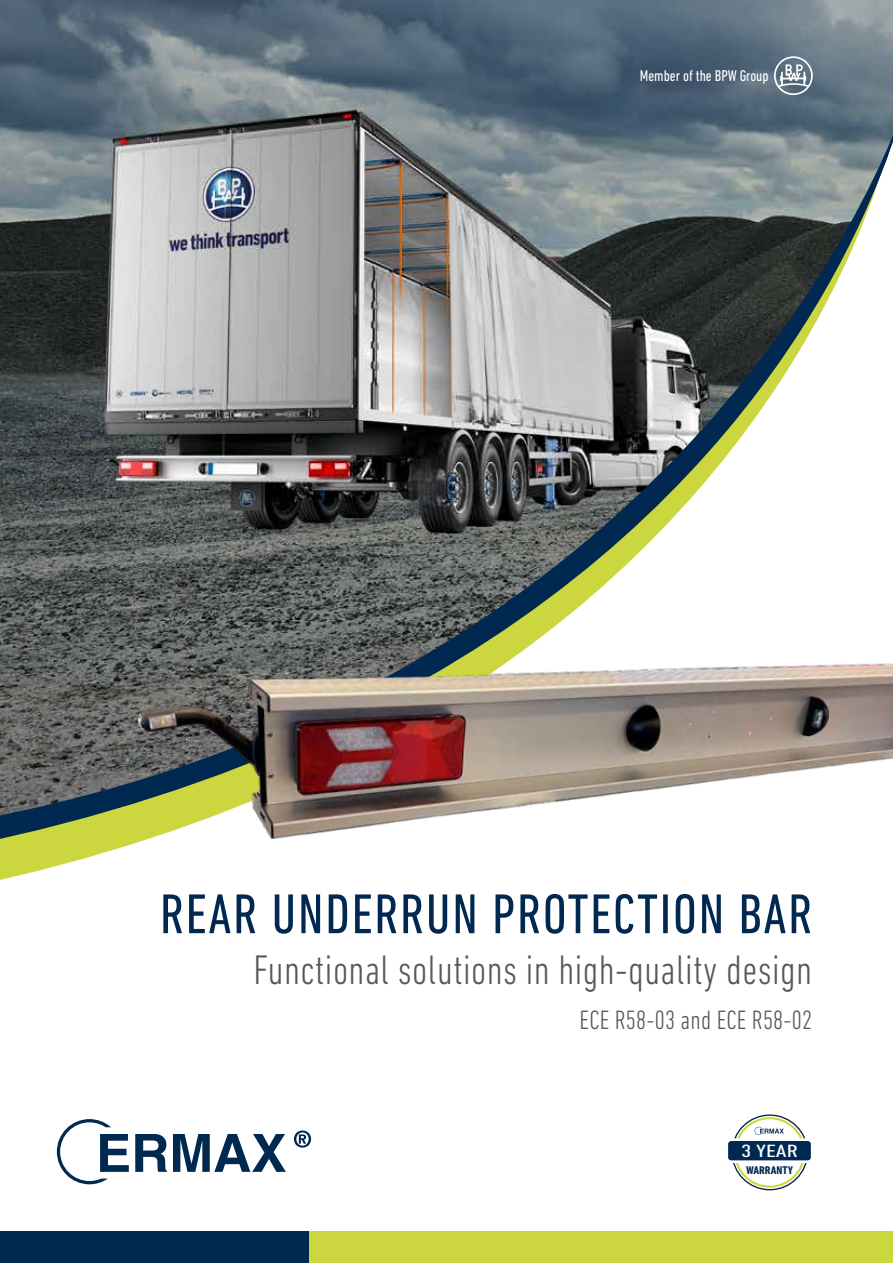
<style>
.page{position:relative;width:893px;height:1263px;background:#fff}
.page>*{position:absolute;margin:0;border:0;box-sizing:border-box;transform-origin:0 0}
.t1{font:condensed 57px "DIN Next LT Pro";letter-spacing:.03em;color:#002851}
.t2{font:300 condensed 42px "DIN Next LT Pro";letter-spacing:.01em;color:#575756}
.t3{font:300 condensed 27px "DIN Next LT Pro";letter-spacing:.01em;color:#575756}
.t4{font:condensed 18.15px "DIN Next LT Pro";color:#fff;scale:1.47 1}
.t5{font:condensed 15.9px "DIN Next LT Pro";color:#fff}
.t6{font:700 condensed 11.4px "DIN Next LT Pro";color:#002851;scale:1.12 1}
</style>
<div class="page">
<svg style="left:135px;top:1136px;width:32px;height:36px"></svg>
<svg style="left:173px;top:1136px;width:113px;height:36px"></svg>
<svg style="left:294px;top:1136px;width:17px;height:11px"></svg>
<svg style="left:57px;top:1136px;width:72px;height:48px"></svg>
<svg style="left:732px;top:1115px;width:75px;height:75px"></svg>
<div style="left:727px;top:1140px;width:85px;height:22px;background:#002851;border-radius:4px"></div>
<div style="left:725px;top:1138px;width:88px;height:25px;border:3px solid #fff;border-radius:4px"></div>
<div style="left:0;top:1231px;width:891px;height:32px;background:#002851"></div>
<div style="left:309px;top:1231px;width:584px;height:32px;background:#ccd73f"></div>
<img style="left:0;top:0;width:893px;height:853px">
<img style="left:92px;top:471px;width:801px;height:385px">
<svg style="left:771px;top:56px;width:44px;height:40px;background:#84929e"></svg>
<p class="t5" style="left:640px;top:66px;width:130px">Member of the BPW Group</p>
<h1 class="t1" style="left:160px;top:882px;width:654px">REAR UNDERRUN PROTECTION BAR</h1>
<p class="t2" style="left:254px;top:946px;width:560px">Functional solutions in high-quality design</p>
<p class="t3" style="left:580px;top:1005px;width:234px">ECE R58-03 and ECE R58-02</p>
<p class="t4" style="left:741px;top:1140px;width:40px">3 YEAR</p>
<p class="t6" style="left:746px;top:1163px;width:43px">WARRANTY</p>
</div>
